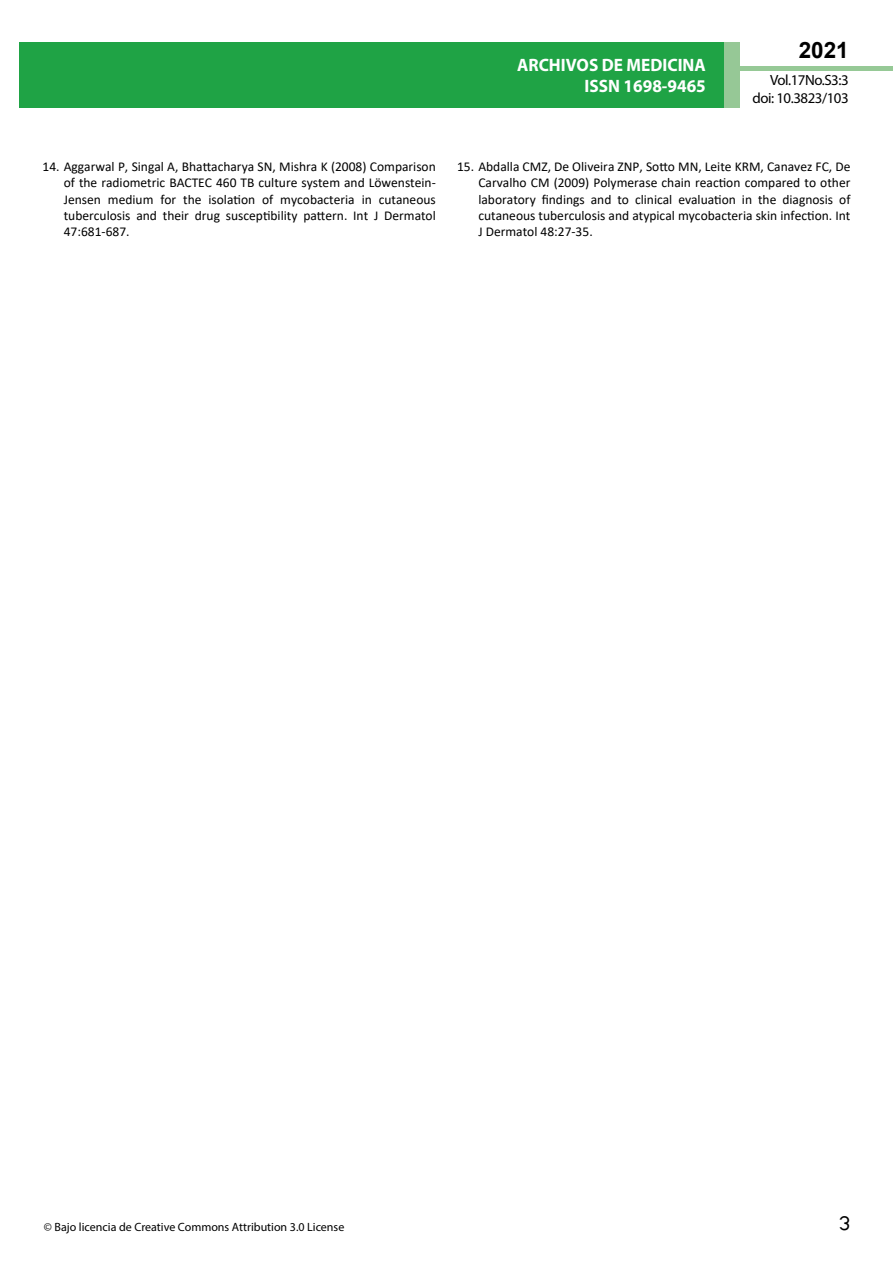
<style>
.page{position:relative;width:893px;height:1263px;background:#fff}
.page>*{position:absolute;margin:0;border:0;box-sizing:border-box;transform-origin:0 0}
.t1{font:25.5px "Tunga";color:#000}
.t2{font:700 22.5px "Arial";color:#000}
.t3{font:700 18px/21.6px "Myriad Pro";color:#fff;text-align:right;scale:.96 1}
.t4{font:14.85px/17.9px "Myriad Pro";letter-spacing:-.03em;color:#000;text-align:right}
.t5{font:13.5px/16.2px "Calibri";color:#000;text-align:justify}
.t6{font:12px "Myriad Pro";color:#000}
</style>
<div class="page">
<div style="left:722px;top:66px;width:171px;height:5px;background:#96c996"></div>
<div style="left:19px;top:42px;width:706px;height:66px;background:#1fa345"></div>
<div style="left:725px;top:42px;width:15px;height:66px;background:#96c896"></div>
<h3 class="t3" style="left:517px;top:53px;width:198px">ARCHIVOS DE MEDICINA<br>ISSN 1698-9465</h3>
<h2 class="t2" style="left:799px;top:35px;width:52px">2021</h2>
<p class="t4" style="left:752px;top:71px;width:98px">Vol.17No.S3:3 doi: 10.3823/103</p>
<p class="t5" style="left:64px;top:158px;width:374px;text-indent:-21px">14. Aggarwal P, Singal A, Bhattacharya SN, Mishra K (2008) Comparison of the radiometric BACTEC 460 TB culture system and Löwenstein-Jensen medium for the isolation of mycobacteria in cutaneous tuberculosis and their drug susceptibility pattern. Int J Dermatol 47:681-687.</p>
<p class="t5" style="left:478px;top:158px;width:374px;text-indent:-21px">15. Abdalla CMZ, De Oliveira ZNP, Sotto MN, Leite KRM, Canavez FC, De Carvalho CM (2009) Polymerase chain reaction compared to other laboratory findings and to clinical evaluation in the diagnosis of cutaneous tuberculosis and atypical mycobacteria skin infection. Int J Dermatol 48:27-35.</p>
<p class="t6" style="left:44px;top:1220px;width:302px">© Bajo licencia de Creative Commons Attribution 3.0 License</p>
<h1 class="t1" style="left:839px;top:1206px;width:13px">3</h1>
</div>
